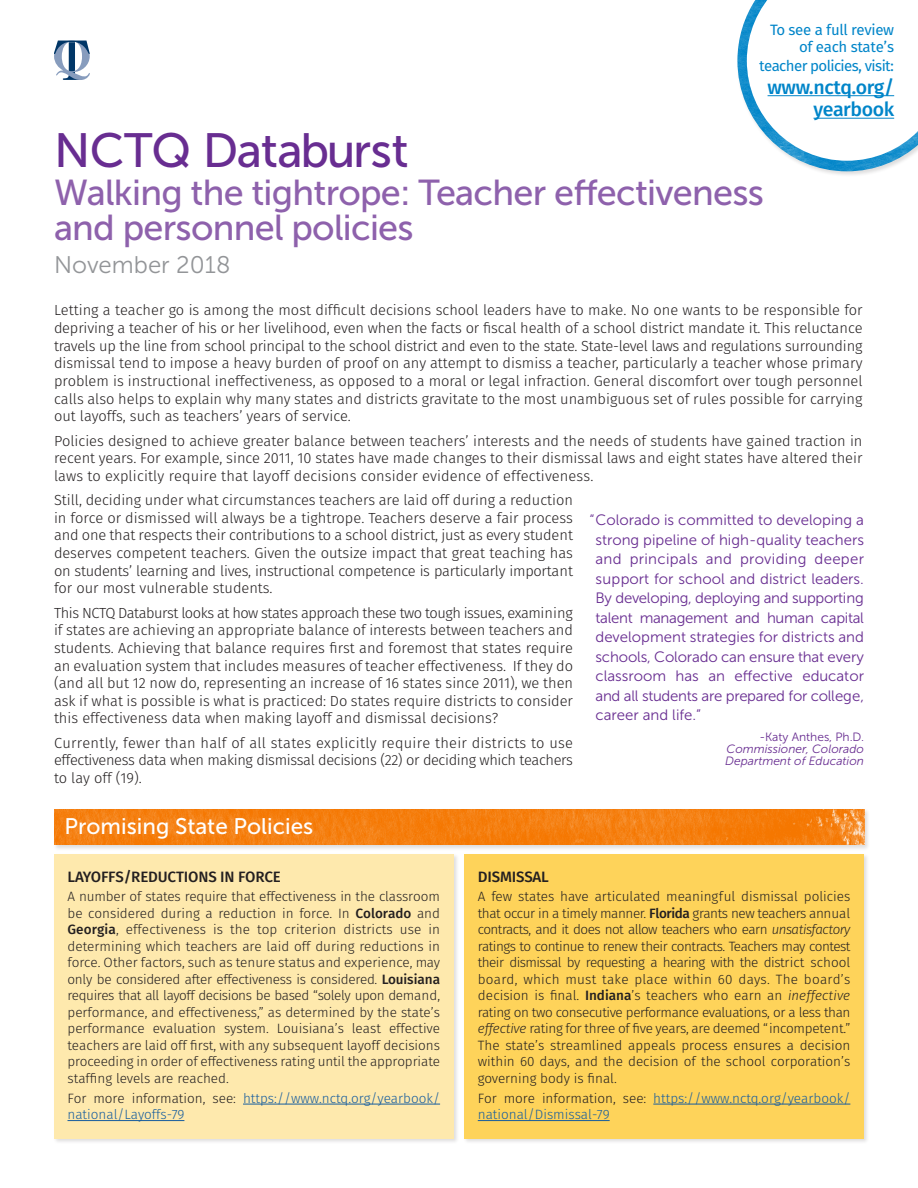
<style>
.page{position:relative;width:918px;height:1188px;background:#fff}
.page>*{position:absolute;margin:0;border:0;box-sizing:border-box;transform-origin:0 0}
.t1{font:48px "Museo Sans 500";letter-spacing:-.02em;color:#682d91}
.t2{font:36px/34.5px "Museo Sans 500";letter-spacing:-.02em;color:#8e61ac}
.t3{font:24px "Museo Sans 300";color:#939598}
.t4{font:22.5px "Museo Sans 500";color:#fff}
.t5{font:19.5px/22.5px "Fira Sans OT Medium";letter-spacing:-.02em;color:#0085c9;text-align:right}
.t6{font:15px/19.5px "Museo Sans 300";letter-spacing:-.02em;color:#682d91;text-align:justify}
.t7{font:15px/16.5px "Fira Sans OT";letter-spacing:-.035em;color:#0085c9;text-align:right}
.t8{font:15px "Fira Sans OT Medium";letter-spacing:-.01em;color:#231f20}
.t9{font:300 14.7px/17.7px "Fira Sans";color:#231f20;text-align:justify}
.t10{font:300 13.5px/16.5px "Fira Sans";color:#231f20;text-align:justify}
.t11{font:300 13.5px/16.5px "Fira Sans";color:#175d9e}
.t12{font:italic 12px/12px "Museo Sans 300";color:#682d91;text-align:justify}
.s1{font-style:normal}
.s2{font-family:"Fira Sans OT Medium";font-weight:400}
.s3{color:#231f20}
.s4{font-family:"Fira Sans OT Light";font-weight:400;font-style:italic}
</style>
<div class="page">
<div style="left:736px;top:0;width:182px;height:177px;background:#231f20;opacity:.15"></div>
<img style="left:737px;top:0;width:181px;height:171px">
<svg style="left:747px;top:0;width:171px;height:161px"></svg>
<div style="left:53px;top:808px;width:817px;height:43px;background:#231f20;opacity:.15"></div>
<img style="left:54px;top:809px;width:810px;height:36px">
<svg style="left:54px;top:40px;width:36px;height:40px"></svg>
<div style="left:463px;top:853px;width:407px;height:291px;background:#231f20;opacity:.15"></div>
<div style="left:464px;top:854px;width:400px;height:284px;background:#fed35a"></div>
<hr style="left:653px;top:1104px;width:197px;height:1px;background:#175d9e">
<hr style="left:478px;top:1120px;width:132px;height:1px;background:#175d9e">
<hr style="left:768px;top:95px;width:126px;height:1px;background:#0085c9">
<hr style="left:814px;top:118px;width:80px;height:1px;background:#0085c9">
<div style="left:53px;top:853px;width:406px;height:291px;background:#231f20;opacity:.15"></div>
<div style="left:54px;top:854px;width:400px;height:284px;background:#fee9ad"></div>
<hr style="left:243px;top:1104px;width:197px;height:1px;background:#175d9e">
<hr style="left:68px;top:1120px;width:116px;height:1px;background:#175d9e">
<p class="t7" style="left:770px;top:23px;width:126px">To see a full review of each state’s</p>
<p class="t7" style="left:759px;top:59px;width:136px">teacher policies, visit:</p>
<p class="t5" style="left:768px;top:77px;width:128px">www.nctq.org/ yearbook</p>
<p class="t1" style="left:54px;top:124px;width:356px">NCTQ Databurst</p>
<p class="t2" style="left:54px;top:175px;width:711px">Walking the tightrope: Teacher effectiveness and personnel policies</p>
<p class="t3" style="left:54px;top:251px;width:178px">November 2018</p>
<p class="t9" style="left:54px;top:301px;width:810px">Letting a teacher go is among the most difficult decisions school leaders have to make. No one wants to be responsible for depriving a teacher of his or her livelihood, even when the facts or fiscal health of a school district mandate it. This reluctance travels up the line from school principal to the school district and even to the state. State-level laws and regulations surrounding dismissal tend to impose a heavy burden of proof on any attempt to dismiss a teacher, particularly a teacher whose primary problem is instructional ineffectiveness, as opposed to a moral or legal infraction. General discomfort over tough personnel calls also helps to explain why many states and districts gravitate to the most unambiguous set of rules possible for carrying out layoffs, such as teachers’ years of service.</p>
<p class="t9" style="left:54px;top:432px;width:810px">Policies designed to achieve greater balance between teachers’ interests and the needs of students have gained traction in recent years. For example, since 2011, 10 states have made changes to their dismissal laws and eight states have altered their laws to explicitly require that layoff decisions consider evidence of effectiveness.</p>
<p class="t9" style="left:54px;top:491px;width:521px">Still, deciding under what circumstances teachers are laid off during a reduction in force or dismissed will always be a tightrope. Teachers deserve a fair process and one that respects their contributions to a school district, just as every student deserves competent teachers. Given the outsize impact that great teaching has on students’ learning and lives, instructional competence is particularly important for our most vulnerable students.</p>
<p class="t9" style="left:54px;top:604px;width:521px">This NCTQ Databurst looks at how states approach these two tough issues, examining if states are achieving an appropriate balance of interests between teachers and students. Achieving that balance requires first and foremost that states require an evaluation system that includes measures of teacher effectiveness. If they do (and all but 12 now do, representing an increase of 16 states since 2011), we then ask if what is possible is what is practiced: Do states require districts to consider this effectiveness data when making layoff and dismissal decisions?</p>
<p class="t9" style="left:54px;top:734px;width:521px">Currently, fewer than half of all states explicitly require their districts to use effectiveness data when making dismissal decisions (22) or deciding which teachers to lay off (19).</p>
<p class="t6" style="left:596px;top:511px;width:270px;text-indent:-6px">“Colorado is committed to developing a strong pipeline of high-quality teachers and principals and providing deeper support for school and district leaders.<br>By developing, deploying and supporting talent management and human capital development strategies for districts and schools, Colorado can ensure that every classroom has an effective educator and all students are prepared for college, career and life.”</p>
<p class="t12" style="left:725px;top:731px;width:140px;text-indent:34px"><span class="s1">-Katy Anthes, Ph.D.<br></span>Commissioner, Colorado Department of Education</p>
<p class="t4" style="left:65px;top:814px;width:250px">Promising State Policies</p>
<p class="t8" style="left:68px;top:866px;width:215px">LAYOFFS/REDUCTIONS IN FORCE</p>
<p class="t10" style="left:68px;top:889px;width:374px">A number of states require that effectiveness in the classroom be considered during a reduction in force. In <span class="s2">Colorado</span> and <span class="s2">Georgia</span>, effectiveness is the top criterion districts use in determining which teachers are laid off during reductions in force. Other factors, such as tenure status and experience, may only be considered after effectiveness is considered. <span class="s2">Louisiana </span>requires that all layoff decisions be based “solely upon demand, performance, and effectiveness,” as determined by the state’s performance evaluation system. Louisiana’s least effective teachers are laid off first, with any subsequent layoff decisions proceeding in order of effectiveness rating until the appropriate staffing levels are reached.</p>
<p class="t11" style="left:68px;top:1090px;width:374px"><span class="s3">For more information, see:</span> https://www.nctq.org/yearbook/ national/Layoffs-79</p>
<p class="t8" style="left:478px;top:866px;width:73px">DISMISSAL</p>
<p class="t10" style="left:478px;top:889px;width:374px">A few states have articulated meaningful dismissal policies that occur in a timely manner. <span class="s2">Florida</span> grants new teachers annual contracts, and it does not allow teachers who earn <span class="s4">unsatisfactory </span>ratings to continue to renew their contracts. Teachers may contest their dismissal by requesting a hearing with the district school board, which must take place within 60 days. The board’s decision is final. <span class="s2">Indiana</span>’s teachers who earn an <span class="s4">ineffective </span>rating on two consecutive performance evaluations, or a less than <span class="s4">effective</span> rating for three of five years, are deemed “incompetent.” The state’s streamlined appeals process ensures a decision within 60 days, and the decision of the school corporation’s governing body is final.</p>
<p class="t11" style="left:478px;top:1090px;width:374px"><span class="s3">For more information, see:</span> https://www.nctq.org/yearbook/ national/Dismissal-79</p>
</div>
